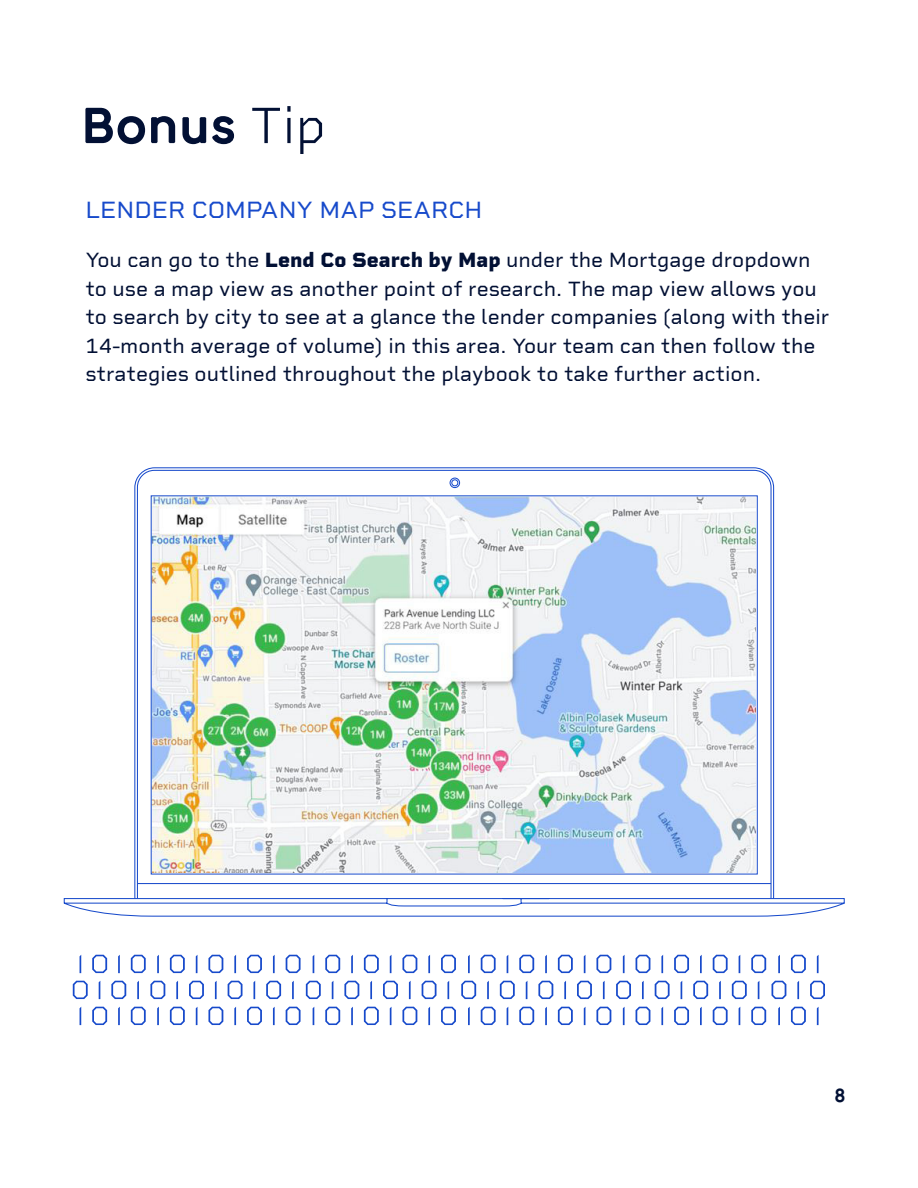
<style>
.page{position:relative;width:918px;height:1188px;background:#fff}
.page>*{position:absolute;margin:0;border:0;box-sizing:border-box;transform-origin:0 0}
.t1{font:500 51.9px "Round";color:#021034}
.t2{font:24px "Rigid Square";color:#174acb}
.t3{font:21px/28.5px "Rigid Square";color:#021034}
.t4{font:500 19.35px "Round TEST";color:#021034}
.s1{font-family:"Rigid Square";font-weight:300}
.s2{font-weight:800}
</style>
<div class="page">
<img style="left:134px;top:467px;width:641px;height:416px">
<svg style="left:63px;top:883px;width:782px;height:34px"></svg>
<svg style="left:111px;top:981px;width:15px;height:18px"></svg>
<svg style="left:73px;top:981px;width:15px;height:18px"></svg>
<svg style="left:99px;top:981px;width:1px;height:18px"></svg>
<svg style="left:137px;top:981px;width:2px;height:18px"></svg>
<svg style="left:92px;top:1007px;width:15px;height:18px"></svg>
<svg style="left:131px;top:1007px;width:15px;height:18px"></svg>
<svg style="left:80px;top:1007px;width:1px;height:18px"></svg>
<svg style="left:118px;top:1007px;width:2px;height:18px"></svg>
<svg style="left:92px;top:955px;width:15px;height:18px"></svg>
<svg style="left:131px;top:955px;width:15px;height:18px"></svg>
<svg style="left:80px;top:955px;width:1px;height:18px"></svg>
<svg style="left:118px;top:955px;width:2px;height:18px"></svg>
<svg style="left:461px;top:981px;width:15px;height:18px"></svg>
<svg style="left:500px;top:981px;width:15px;height:18px"></svg>
<svg style="left:577px;top:981px;width:15px;height:18px"></svg>
<svg style="left:538px;top:981px;width:15px;height:18px"></svg>
<svg style="left:487px;top:981px;width:2px;height:18px"></svg>
<svg style="left:564px;top:981px;width:2px;height:18px"></svg>
<svg style="left:526px;top:981px;width:1px;height:18px"></svg>
<svg style="left:603px;top:981px;width:2px;height:18px"></svg>
<svg style="left:481px;top:1007px;width:15px;height:18px"></svg>
<svg style="left:558px;top:1007px;width:15px;height:18px"></svg>
<svg style="left:519px;top:1007px;width:15px;height:18px"></svg>
<svg style="left:596px;top:1007px;width:15px;height:18px"></svg>
<svg style="left:468px;top:1007px;width:2px;height:18px"></svg>
<svg style="left:545px;top:1007px;width:2px;height:18px"></svg>
<svg style="left:507px;top:1007px;width:1px;height:18px"></svg>
<svg style="left:584px;top:1007px;width:1px;height:18px"></svg>
<svg style="left:481px;top:955px;width:15px;height:18px"></svg>
<svg style="left:558px;top:955px;width:15px;height:18px"></svg>
<svg style="left:519px;top:955px;width:15px;height:18px"></svg>
<svg style="left:596px;top:955px;width:15px;height:18px"></svg>
<svg style="left:468px;top:955px;width:2px;height:18px"></svg>
<svg style="left:545px;top:955px;width:2px;height:18px"></svg>
<svg style="left:507px;top:955px;width:1px;height:18px"></svg>
<svg style="left:584px;top:955px;width:1px;height:18px"></svg>
<svg style="left:150px;top:981px;width:15px;height:18px"></svg>
<svg style="left:189px;top:981px;width:15px;height:18px"></svg>
<svg style="left:266px;top:981px;width:15px;height:18px"></svg>
<svg style="left:228px;top:981px;width:15px;height:18px"></svg>
<svg style="left:176px;top:981px;width:2px;height:18px"></svg>
<svg style="left:253px;top:981px;width:2px;height:18px"></svg>
<svg style="left:215px;top:981px;width:2px;height:18px"></svg>
<svg style="left:292px;top:981px;width:2px;height:18px"></svg>
<svg style="left:170px;top:1007px;width:15px;height:18px"></svg>
<svg style="left:247px;top:1007px;width:15px;height:18px"></svg>
<svg style="left:208px;top:1007px;width:15px;height:18px"></svg>
<svg style="left:286px;top:1007px;width:15px;height:18px"></svg>
<svg style="left:157px;top:1007px;width:2px;height:18px"></svg>
<svg style="left:234px;top:1007px;width:2px;height:18px"></svg>
<svg style="left:196px;top:1007px;width:1px;height:18px"></svg>
<svg style="left:273px;top:1007px;width:2px;height:18px"></svg>
<svg style="left:170px;top:955px;width:15px;height:18px"></svg>
<svg style="left:247px;top:955px;width:15px;height:18px"></svg>
<svg style="left:208px;top:955px;width:15px;height:18px"></svg>
<svg style="left:286px;top:955px;width:15px;height:18px"></svg>
<svg style="left:157px;top:955px;width:2px;height:18px"></svg>
<svg style="left:234px;top:955px;width:2px;height:18px"></svg>
<svg style="left:196px;top:955px;width:1px;height:18px"></svg>
<svg style="left:273px;top:955px;width:2px;height:18px"></svg>
<svg style="left:616px;top:981px;width:15px;height:18px"></svg>
<svg style="left:655px;top:981px;width:15px;height:18px"></svg>
<svg style="left:732px;top:981px;width:15px;height:18px"></svg>
<svg style="left:693px;top:981px;width:15px;height:18px"></svg>
<svg style="left:642px;top:981px;width:2px;height:18px"></svg>
<svg style="left:719px;top:981px;width:2px;height:18px"></svg>
<svg style="left:681px;top:981px;width:1px;height:18px"></svg>
<svg style="left:758px;top:981px;width:1px;height:18px"></svg>
<svg style="left:636px;top:1007px;width:14px;height:18px"></svg>
<svg style="left:713px;top:1007px;width:15px;height:18px"></svg>
<svg style="left:674px;top:1007px;width:15px;height:18px"></svg>
<svg style="left:751px;top:1007px;width:15px;height:18px"></svg>
<svg style="left:623px;top:1007px;width:2px;height:18px"></svg>
<svg style="left:700px;top:1007px;width:2px;height:18px"></svg>
<svg style="left:661px;top:1007px;width:2px;height:18px"></svg>
<svg style="left:739px;top:1007px;width:1px;height:18px"></svg>
<svg style="left:636px;top:955px;width:14px;height:18px"></svg>
<svg style="left:713px;top:955px;width:15px;height:18px"></svg>
<svg style="left:674px;top:955px;width:15px;height:18px"></svg>
<svg style="left:751px;top:955px;width:15px;height:18px"></svg>
<svg style="left:623px;top:955px;width:2px;height:18px"></svg>
<svg style="left:700px;top:955px;width:2px;height:18px"></svg>
<svg style="left:661px;top:955px;width:2px;height:18px"></svg>
<svg style="left:739px;top:955px;width:1px;height:18px"></svg>
<svg style="left:306px;top:981px;width:15px;height:18px"></svg>
<svg style="left:344px;top:981px;width:15px;height:18px"></svg>
<svg style="left:422px;top:981px;width:15px;height:18px"></svg>
<svg style="left:383px;top:981px;width:15px;height:18px"></svg>
<svg style="left:332px;top:981px;width:1px;height:18px"></svg>
<svg style="left:409px;top:981px;width:2px;height:18px"></svg>
<svg style="left:370px;top:981px;width:2px;height:18px"></svg>
<svg style="left:447px;top:981px;width:2px;height:18px"></svg>
<svg style="left:325px;top:1007px;width:15px;height:18px"></svg>
<svg style="left:402px;top:1007px;width:15px;height:18px"></svg>
<svg style="left:364px;top:1007px;width:15px;height:18px"></svg>
<svg style="left:441px;top:1007px;width:15px;height:18px"></svg>
<svg style="left:313px;top:1007px;width:1px;height:18px"></svg>
<svg style="left:390px;top:1007px;width:1px;height:18px"></svg>
<svg style="left:351px;top:1007px;width:2px;height:18px"></svg>
<svg style="left:428px;top:1007px;width:2px;height:18px"></svg>
<svg style="left:325px;top:955px;width:15px;height:18px"></svg>
<svg style="left:402px;top:955px;width:15px;height:18px"></svg>
<svg style="left:364px;top:955px;width:15px;height:18px"></svg>
<svg style="left:441px;top:955px;width:15px;height:18px"></svg>
<svg style="left:313px;top:955px;width:1px;height:18px"></svg>
<svg style="left:390px;top:955px;width:1px;height:18px"></svg>
<svg style="left:351px;top:955px;width:2px;height:18px"></svg>
<svg style="left:428px;top:955px;width:2px;height:18px"></svg>
<svg style="left:772px;top:981px;width:14px;height:18px"></svg>
<svg style="left:810px;top:981px;width:15px;height:18px"></svg>
<svg style="left:797px;top:981px;width:2px;height:18px"></svg>
<svg style="left:791px;top:1007px;width:15px;height:18px"></svg>
<svg style="left:778px;top:1007px;width:2px;height:18px"></svg>
<svg style="left:817px;top:1007px;width:2px;height:18px"></svg>
<svg style="left:791px;top:955px;width:15px;height:18px"></svg>
<svg style="left:778px;top:955px;width:2px;height:18px"></svg>
<svg style="left:817px;top:955px;width:2px;height:18px"></svg>
<h1 class="t1" style="left:81px;top:95px;width:246px">Bonus <span class="s1">Tip</span></h1>
<p class="t2" style="left:85px;top:195px;width:398px">LENDER COMPANY MAP SEARCH</p>
<p class="t3" style="left:85px;top:246px;width:746px">You can go to the <span class="s2">Lend Co Search by Map</span> under the Mortgage dropdown to use a map view as another point of research. The map view allows you to search by city to see at a glance the lender companies (along with their 14-month average of volume) in this area. Your team can then follow the strategies outlined throughout the playbook to take further action.</p>
<p class="t4" style="left:835px;top:1087px;width:13px">8</p>
</div>
